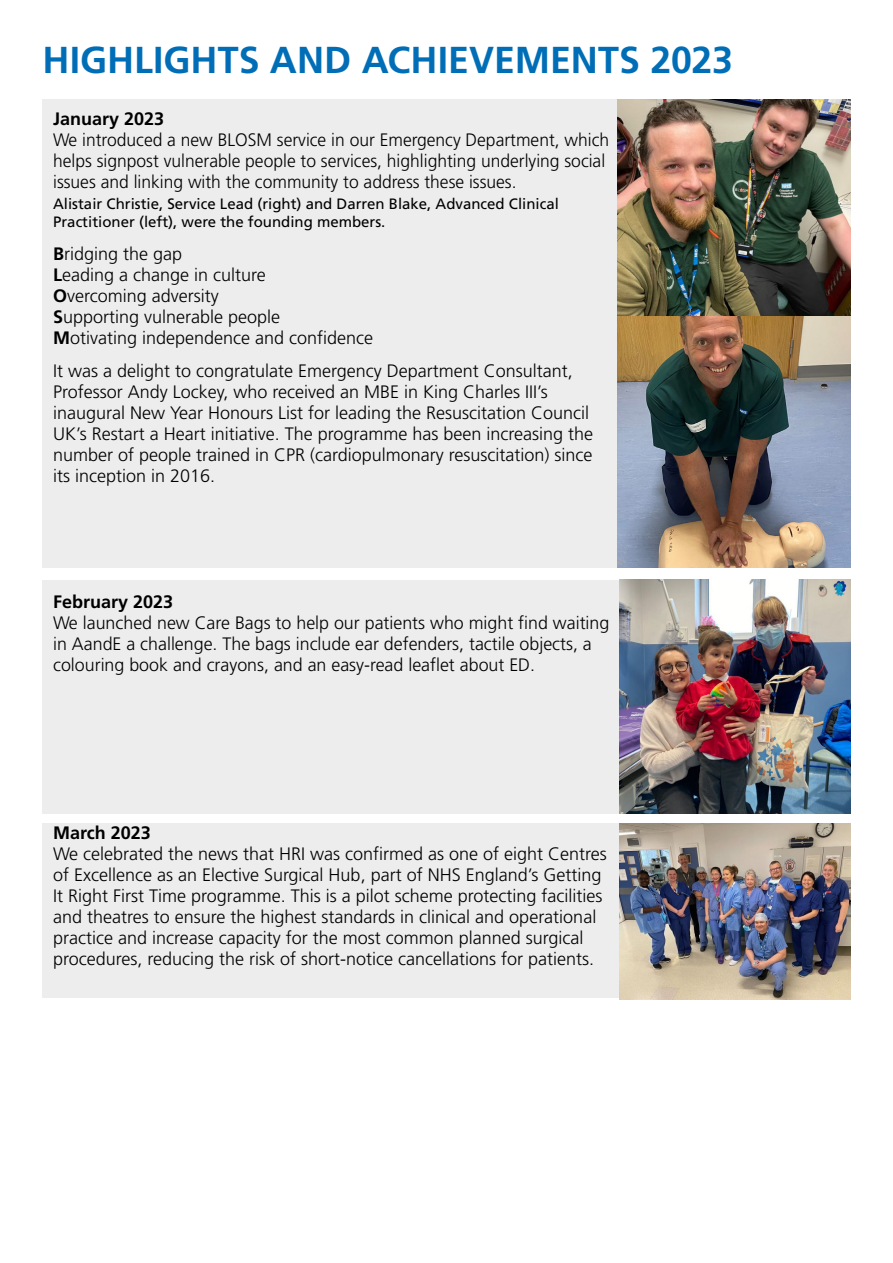
<style>
.page{position:relative;width:893px;height:1263px;background:#fff}
.page>*{position:absolute;margin:0;border:0;box-sizing:border-box;transform-origin:0 0}
.t1{font:37.5px "Frutiger LT 65 Bd";color:#006eb7}
.t2{font:18px/21px "Frutiger LT 45 Lt";color:#000}
.t3{font:18px "Frutiger LT 65 Bd";color:#000}
.t4{font:15px/18px "Frutiger LT 55 Rm";color:#000}
.s1{font-family:"Frutiger LT 65 Bd"}
</style>
<div class="page">
<div style="left:43px;top:99px;width:807px;height:469px;background:#ededed"></div>
<div style="left:43px;top:580px;width:807px;height:234px;background:#ededed"></div>
<div style="left:43px;top:824px;width:807px;height:174px;background:#ededed"></div>
<img style="left:617px;top:99px;width:233px;height:469px">
<img style="left:620px;top:580px;width:230px;height:234px">
<img style="left:620px;top:824px;width:230px;height:175px">
<h1 class="t1" style="left:43px;top:37px;width:692px">HIGHLIGHTS AND ACHIEVEMENTS 2023</h1>
<p class="t3" style="left:53px;top:108px;width:113px">January 2023</p>
<p class="t2" style="left:53px;top:130px;width:557px">We introduced a new BLOSM service in our Emergency Department, which helps signpost vulnerable people to services, highlighting underlying social issues and linking with the community to address these issues.</p>
<p class="t4" style="left:53px;top:195px;width:507px">Alistair Christie, Service Lead (right) and Darren Blake, Advanced Clinical<br>Practitioner (left), were the founding members.</p>
<p class="t2" style="left:53px;top:244px;width:322px"><span class="s1">B</span>ridging the gap<br><span class="s1">L</span>eading a change in culture<br><span class="s1">O</span>vercoming adversity<br><span class="s1">S</span>upporting vulnerable people<br><span class="s1">M</span>otivating independence and confidence</p>
<p class="t2" style="left:53px;top:361px;width:542px">It was a delight to congratulate Emergency Department Consultant, Professor Andy Lockey, who received an MBE in King Charles III’s inaugural New Year Honours List for leading the Resuscitation Council UK’s Restart a Heart initiative. The programme has been increasing the number of people trained in CPR (cardiopulmonary resuscitation) since its inception in 2016.</p>
<p class="t3" style="left:53px;top:591px;width:122px">February 2023</p>
<p class="t2" style="left:53px;top:613px;width:558px">We launched new Care Bags to help our patients who might find waiting in AandE a challenge. The bags include ear defenders, tactile objects, a colouring book and crayons, and an easy-read leaflet about ED.</p>
<p class="t3" style="left:53px;top:822px;width:99px">March 2023</p>
<p class="t2" style="left:53px;top:844px;width:555px">We celebrated the news that HRI was confirmed as one of eight Centres of Excellence as an Elective Surgical Hub, part of NHS England’s Getting It Right First Time programme. This is a pilot scheme protecting facilities and theatres to ensure the highest standards in clinical and operational practice and increase capacity for the most common planned surgical procedures, reducing the risk of short-notice cancellations for patients.</p>
</div>
